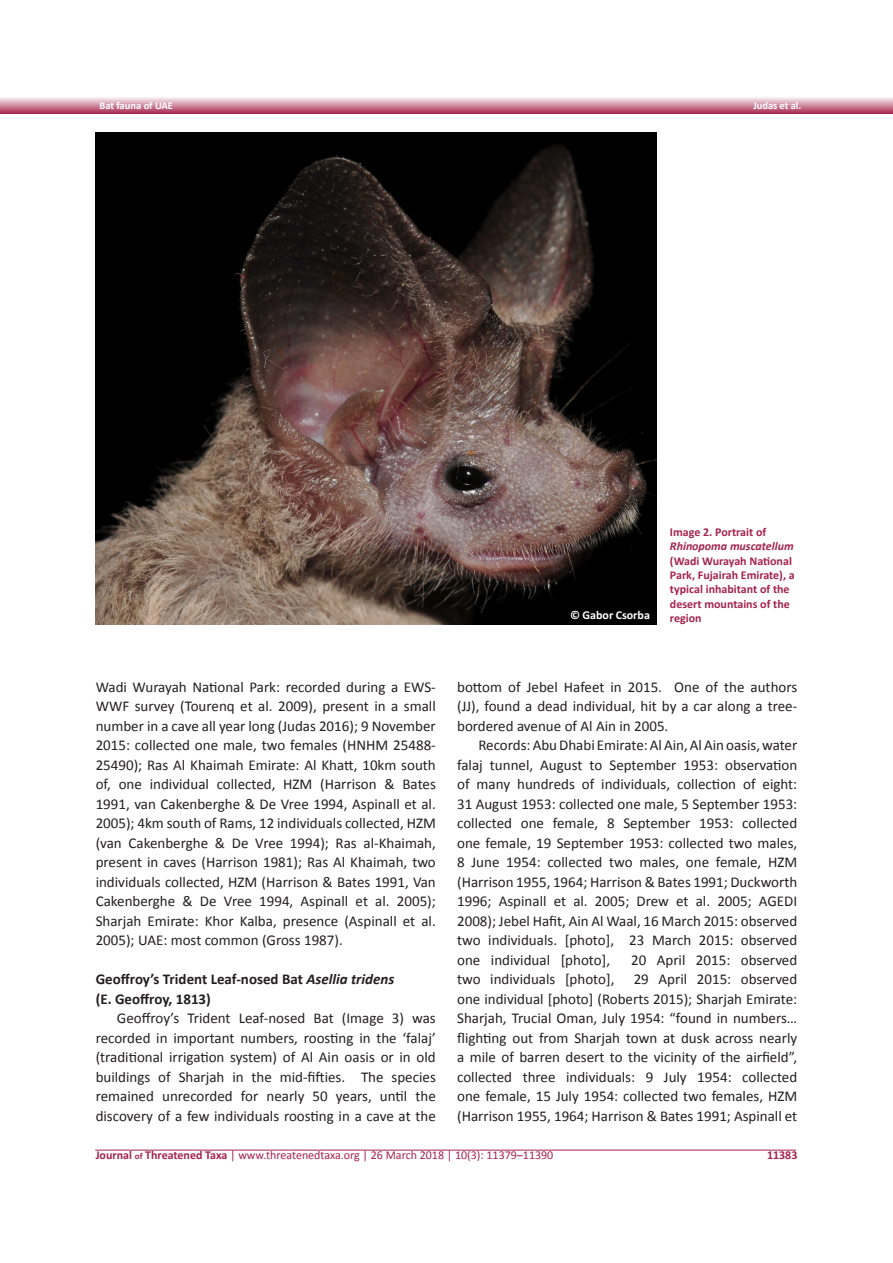
<style>
.page{position:relative;width:893px;height:1263px;background:#fff}
.page>*{position:absolute;margin:0;border:0;box-sizing:border-box;transform-origin:0 0}
.Základní_text_1{font:15px/19.5px "Calibri";color:#231f20;text-align:justify}
.Základní_text_1-2{font:700 15px "Calibri";color:#231f20}
.t1{font:12px/14.4px "Calibri Bold 2";color:#a5234c}
.t2{font:12px "Calibri";color:#a5234c}
.t3{font:12px "Calibri Bold 2";color:#fff}
.t4{font:700 10.5px "Calibri";letter-spacing:-.005em;color:#fff}
.s1{font-family:"Calibri";font-weight:700;font-style:italic}
.s2{font-family:"Calibri";font-weight:700}
.s3{font-style:italic}
.s4{font-family:"Calibri Bold 2"}
.s5{font-family:"Calibri Bold 2";font-size:9px}
</style>
<div class="page">
<hr style="left:95px;top:1150px;width:701px;height:1px;background:#a5234c">
<svg style="left:0;top:97px;width:893px;height:16px;background:#d291a5"></svg>
<img style="left:95px;top:132px;width:561px;height:493px">
<p class="t4" style="left:99px;top:98px;width:75px">Bat fauna of UAE</p>
<p class="t4" style="left:753px;top:98px;width:49px">Judas et al.</p>
<p class="t1" style="left:670px;top:525px;width:126px">Image 2. Portrait of<br><span class="s1">Rhinopoma muscatellum </span><span class="s2">(Wadi Wurayah National<br>Park, Fujairah Emirate), a </span>typical inhabitant of the desert mountains of the</p>
<p class="t3" style="left:570px;top:607px;width:81px">© Gabor Csorba</p>
<p class="t1" style="left:670px;top:611px;width:33px">region</p>
<p class="Základní_text_1" style="left:96px;top:677px;width:342px">Wadi Wurayah National Park: recorded during a EWS-WWF survey (Tourenq et al. 2009), present in a small number in a cave all year long (Judas 2016); 9 November 2015: collected one male, two females (HNHM 25488- 25490); Ras Al Khaimah Emirate: Al Khatt, 10km south of, one individual collected, HZM (Harrison &amp; Bates 1991, van Cakenberghe &amp; De Vree 1994, Aspinall et al.<br>2005); 4km south of Rams, 12 individuals collected, HZM (van Cakenberghe &amp; De Vree 1994); Ras al-Khaimah, present in caves (Harrison 1981); Ras Al Khaimah, two individuals collected, HZM (Harrison &amp; Bates 1991, Van Cakenberghe &amp; De Vree 1994, Aspinall et al. 2005); Sharjah Emirate: Khor Kalba, presence (Aspinall et al.<br>2005); UAE: most common (Gross 1987).</p>
<p class="Základní_text_1-2" style="left:96px;top:970px;width:300px">Geoffroy’s Trident Leaf-nosed Bat <span class="s3">Asellia tridens</span></p>
<p class="Základní_text_1-2" style="left:96px;top:989px;width:117px">(E. Geoffroy, 1813)</p>
<p class="Základní_text_1" style="left:96px;top:1008px;width:342px;text-indent:21px">Geoffroy’s Trident Leaf-nosed Bat (Image 3) was recorded in important numbers, roosting in the ‘falaj’ (traditional irrigation system) of Al Ain oasis or in old buildings of Sharjah in the mid-fifties. The species remained unrecorded for nearly 50 years, until the discovery of a few individuals roosting in a cave at the</p>
<p class="Základní_text_1" style="left:457px;top:677px;width:342px">bottom of Jebel Hafeet in 2015. One of the authors (JJ), found a dead individual, hit by a car along a tree&shy;bordered avenue of Al Ain in 2005.</p>
<p class="Základní_text_1" style="left:457px;top:735px;width:342px;text-indent:21px">Records:Abu Dhabi Emirate: Al Ain, Al Ain oasis, water falaj tunnel, August to September 1953: observation of many hundreds of individuals, collection of eight:<br>31 August 1953: collected one male, 5 September 1953: collected one female, 8 September 1953: collected one female, 19 September 1953: collected two males, 8 June 1954: collected two males, one female, HZM (Harrison 1955, 1964; Harrison &amp; Bates 1991; Duckworth 1996; Aspinall et al. 2005; Drew et al. 2005; AGEDI 2008); Jebel Hafit, Ain Al Waal, 16 March 2015: observed two individuals. [photo], 23 March 2015: observed one individual [photo],</p>
<p class="Základní_text_1" style="left:631px;top:950px;width:168px">20 April 2015: observed</p>
<p class="Základní_text_1" style="left:457px;top:969px;width:159px">two individuals [photo],</p>
<p class="Základní_text_1" style="left:457px;top:969px;width:342px;text-indent:177px">29 April 2015: observed one individual [photo] (Roberts 2015); Sharjah Emirate:<br>Sharjah, Trucial Oman, July 1954: “found in numbers… flighting out from Sharjah town at dusk across nearly a mile of barren desert to the vicinity of the airfield”, collected three individuals: 9 July 1954: collected one female, 15 July 1954: collected two females, HZM (Harrison 1955, 1964; Harrison &amp; Bates 1991; Aspinall et</p>
<p class="t2" style="left:96px;top:1148px;width:459px"><span class="s4">Journal</span> <span class="s5">of</span> <span class="s4">Threatened Taxa</span> | www.threatenedtaxa.org | 26 March 2018 | 10(3): 11379–11390</p>
<p class="t1" style="left:767px;top:1148px;width:32px">11383</p>
</div>
